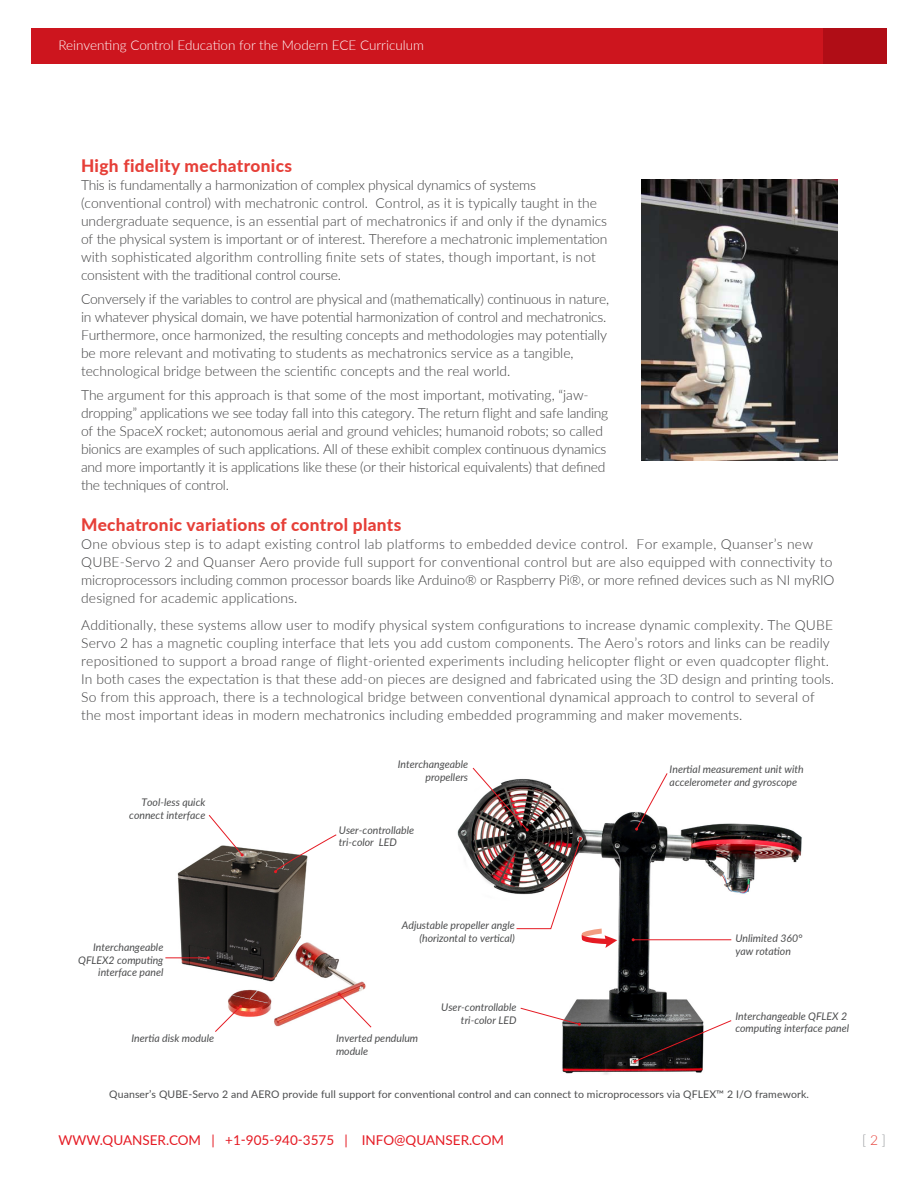
<style>
.page{position:relative;width:918px;height:1188px;background:#fff}
.page>*{position:absolute;margin:0;border:0;box-sizing:border-box;transform-origin:0 0}
.Heading_1{font:800 17.25px "Lato";letter-spacing:.02em;color:#e63f38}
.Body_text_2{font:300 13.8px/18px "Lato";letter-spacing:-.01em;color:#3e3e3f}
.Body_text{font:300 13.8px/18px "Lato";letter-spacing:.01em;color:#3e3e3f}
.Body_text-2{font:300 13.8px "Lato";color:#939598}
.t1{font:300 13.5px "Lato";color:#fff}
.t2{font:13.5px "Lato";color:#e51a23}
.Product_Callout{font:italic 10.5px/12.8px "Lato";color:#4b4c4d}
.Body_text-3{font:10.5px "Lato";letter-spacing:.01em;color:#4b4c4d}
.s1{color:#e63f38}
</style>
<div class="page">
<div style="left:37px;top:28px;width:850px;height:36px;background:#b00d16"></div>
<div style="left:31px;top:28px;width:792px;height:36px;background:#cd151e"></div>
<img style="left:165px;top:848px;width:201px;height:179px">
<img style="left:457px;top:811px;width:345px;height:264px">
<svg style="left:635px;top:773px;width:33px;height:58px"></svg>
<hr style="left:633px;top:939px;width:98px;height:1px;background:#e51a23">
<svg style="left:633px;top:1020px;width:99px;height:43px"></svg>
<svg style="left:520px;top:1007px;width:61px;height:19px"></svg>
<img style="left:472px;top:767px;width:145px;height:181px">
<svg style="left:208px;top:815px;width:36px;height:42px"></svg>
<hr style="left:165px;top:957px;width:43px;height:1px;background:#e51a23">
<svg style="left:214px;top:1005px;width:28px;height:27px"></svg>
<svg style="left:338px;top:993px;width:34px;height:35px"></svg>
<svg style="left:274px;top:834px;width:63px;height:39px"></svg>
<img style="left:642px;top:180px;width:195px;height:281px">
<p class="t1" style="left:58px;top:36px;width:367px">Reinventing Control Education for the Modern ECE Curriculum</p>
<p class="Heading_1" style="left:81px;top:153px;width:213px">High fidelity mechatronics</p>
<p class="Body_text_2" style="left:81px;top:175px;width:528px">This is fundamentally a harmonization of complex physical dynamics of systems (conventional control) with mechatronic control. Control, as it is typically taught in the undergraduate sequence, is an essential part of mechatronics if and only if the dynamics of the physical system is important or of interest. Therefore a mechatronic implementation with sophisticated algorithm controlling finite sets of states, though important, is not consistent with the traditional control course.</p>
<p class="Body_text_2" style="left:81px;top:289px;width:530px">Conversely if the variables to control are physical and (mathematically) continuous in nature, in whatever physical domain, we have potential harmonization of control and mechatronics.<br>Furthermore, once harmonized, the resulting concepts and methodologies may potentially be more relevant and motivating to students as mechatronics service as a tangible, technological bridge between the scientific concepts and the real world.</p>
<p class="Body_text_2" style="left:81px;top:385px;width:529px">The argument for this approach is that some of the most important, motivating, “jaw&shy;dropping” applications we see today fall into this category. The return flight and safe landing of the SpaceX rocket; autonomous aerial and ground vehicles; humanoid robots; so called bionics are examples of such applications. All of these exhibit complex continuous dynamics and more importantly it is applications like these (or their historical equivalents) that defined the techniques of control.</p>
<p class="Heading_1" style="left:81px;top:512px;width:322px">Mechatronic variations of control plants</p>
<p class="Body_text" style="left:81px;top:534px;width:755px">One obvious step is to adapt existing control lab platforms to embedded device control. For example, Quanser’s new QUBE-Servo 2 and Quanser Aero provide full support for conventional control but are also equipped with connectivity to microprocessors including common processor boards like Arduino® or Raspberry Pi®, or more refined devices such as NI myRIO designed for academic applications.</p>
<p class="Body_text" style="left:81px;top:615px;width:754px">Additionally, these systems allow user to modify physical system configurations to increase dynamic complexity. The QUBE Servo 2 has a magnetic coupling interface that lets you add custom components. The Aero’s rotors and links can be readily repositioned to support a broad range of flight-oriented experiments including helicopter flight or even quadcopter flight.<br>In both cases the expectation is that these add-on pieces are designed and fabricated using the 3D design and printing tools.<br>So from this approach, there is a technological bridge between conventional dynamical approach to control to several of the most important ideas in modern mechatronics including embedded programming and maker movements.</p>
<p class="Product_Callout" style="left:129px;top:795px;width:78px;text-align:right">Tool-less quick connect interface</p>
<p class="Product_Callout" style="left:398px;top:757px;width:72px;text-align:right">Interchangeable propellers</p>
<p class="Product_Callout" style="left:670px;top:763px;width:136px">Inertial measurement unit with accelerometer and gyroscope</p>
<p class="Product_Callout" style="left:339px;top:823px;width:77px">User-controllable tri-color LED</p>
<p class="Product_Callout" style="left:78px;top:940px;width:87px;text-align:right">Interchangeable<br>QFLEX2 computing interface panel</p>
<p class="Product_Callout" style="left:131px;top:1031px;width:84px">Inertia disk module</p>
<p class="Product_Callout" style="left:402px;top:918px;width:115px;text-align:right">Adjustable propeller angle (horizontal to vertical)</p>
<p class="Product_Callout" style="left:735px;top:932px;width:69px">Unlimited 360° yaw rotation</p>
<p class="Product_Callout" style="left:336px;top:1031px;width:84px">Inverted pendulum module</p>
<p class="Product_Callout" style="left:441px;top:1001px;width:77px;text-align:right">User-controllable tri-color LED</p>
<p class="Product_Callout" style="left:735px;top:1009px;width:115px">Interchangeable QFLEX 2 computing interface panel</p>
<p class="Body_text-3" style="left:109px;top:1086px;width:701px">Quanser’s QUBE-Servo 2 and AERO provide full support for conventional control and can connect to microprocessors via QFLEX™ 2 I/O framework.</p>
<p class="t2" style="left:58px;top:1130px;width:447px">WWW.QUANSER.COM | +1-905-940-3575 | INFO@QUANSER.COM</p>
<p class="Body_text-2" style="left:862px;top:1131px;width:25px">[<span class="s1">2</span>]</p>
</div>
